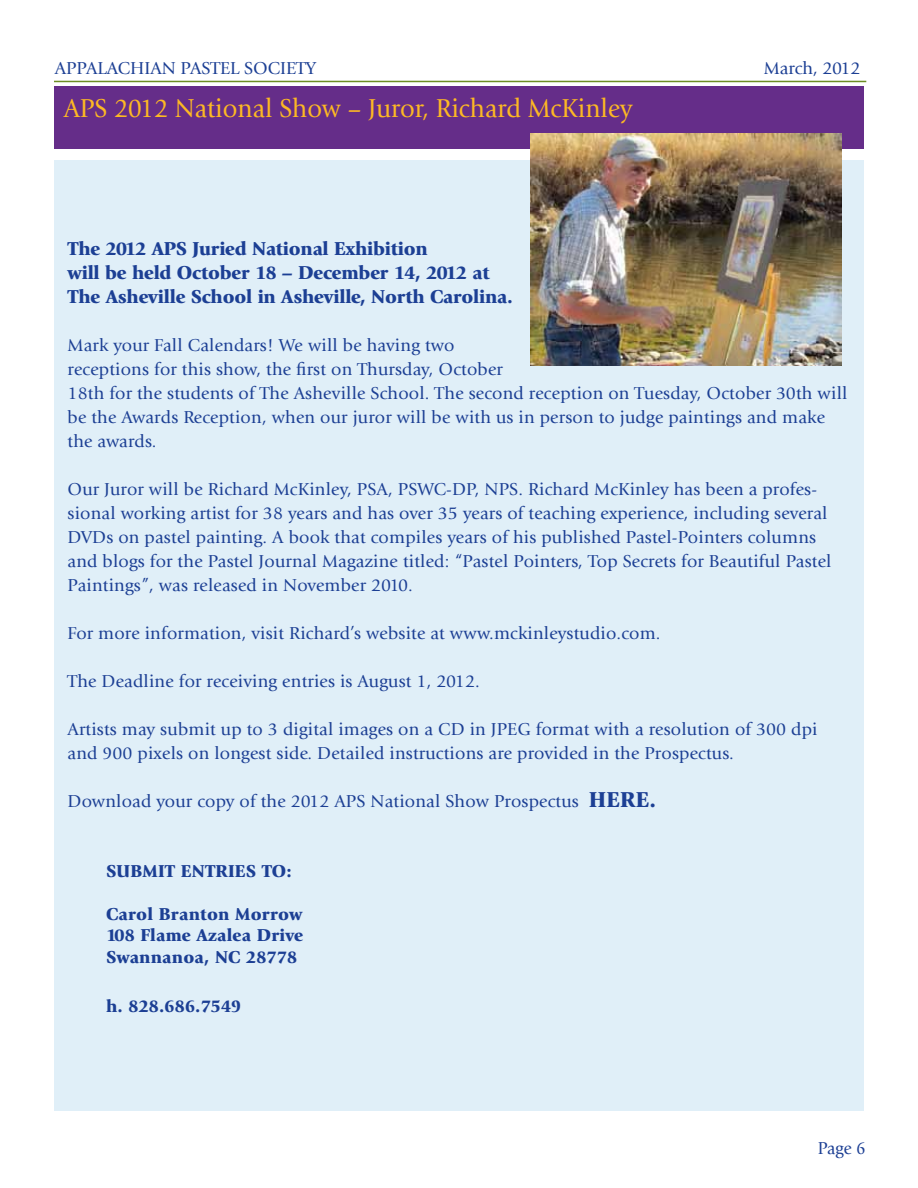
<style>
.page{position:relative;width:918px;height:1188px;background:#fff}
.page>*{position:absolute;margin:0;border:0;box-sizing:border-box;transform-origin:0 0}
.t1{font:27px "Giovanni";color:#fdb924;scale:.95 1}
.t2{font:900 19.5px/24px "Giovanni";letter-spacing:-.01em;color:#1c3f94}
.t3{font:18px/24px "Giovanni";letter-spacing:.01em;color:#1c3f94}
.t4{font:900 18px/21.6px "Giovanni";letter-spacing:.01em;color:#1c3f94;text-align:justify}
.t5{font:18px "Giovanni";letter-spacing:.01em;color:#1c3f94;scale:.95 1}
.s1{font-weight:900;font-size:22.5px}
</style>
<div class="page">
<div style="left:54px;top:87px;width:810px;height:62px;background:#652d89"></div>
<hr style="left:54px;top:81px;width:812px;height:1px;background:#6d8d24">
<div style="left:54px;top:160px;width:810px;height:950px;background:#e0eff8"></div>
<img style="left:530px;top:134px;width:311px;height:232px">
<p class="t3" style="left:55px;top:56px;width:263px">APPALACHIAN PASTEL SOCIETY</p>
<p class="t3" style="left:764px;top:56px;width:98px">March, 2012</p>
<h1 class="t1" style="left:64px;top:93px;width:600px">APS 2012 National Show – Juror, Richard McKinley</h1>
<p class="t2" style="left:68px;top:237px;width:447px">The 2012 APS Juried National Exhibition<br>will be held October 18 – December 14, 2012 at<br>The Asheville School in Asheville, North Carolina.</p>
<p class="t3" style="left:68px;top:333px;width:782px">Mark your Fall Calendars! We will be having two<br>receptions for this show, the first on Thursday, October<br>18th for the students of The Asheville School. The second reception on Tuesday, October 30th will be the Awards Reception, when our juror will be with us in person to judge paintings and make the awards.</p>
<p class="t3" style="left:68px;top:477px;width:766px">Our Juror will be Richard McKinley, PSA, PSWC-DP, NPS. Richard McKinley has been a profes&shy;sional working artist for 38 years and has over 35 years of teaching experience, including several DVDs on pastel painting. A book that compiles years of his published Pastel-Pointers columns and blogs for the Pastel Journal Magazine titled: “Pastel Pointers, Top Secrets for Beautiful Pastel Paintings”, was released in November 2010.</p>
<p class="t3" style="left:68px;top:621px;width:595px">For more information, visit Richard’s website at www.mckinleystudio.com.</p>
<p class="t3" style="left:68px;top:669px;width:414px">The Deadline for receiving entries is August 1, 2012.</p>
<p class="t3" style="left:68px;top:717px;width:752px">Artists may submit up to 3 digital images on a CD in JPEG format with a resolution of 300 dpi and 900 pixels on longest side. Detailed instructions are provided in the Prospectus.</p>
<p class="t3" style="left:68px;top:789px;width:590px">Download your copy of the 2012 APS National Show Prospectus <span class="s1">HERE.</span></p>
<p class="t4" style="left:106px;top:860px;width:187px">SUBMIT ENTRIES TO:</p>
<p class="t4" style="left:106px;top:903px;width:199px">Carol Branton Morrow 108 Flame Azalea Drive Swannanoa, NC 28778</p>
<p class="t4" style="left:106px;top:995px;width:137px">h. 828.686.7549</p>
<p class="t5" style="left:818px;top:1138px;width:52px">Page 6</p>
</div>
